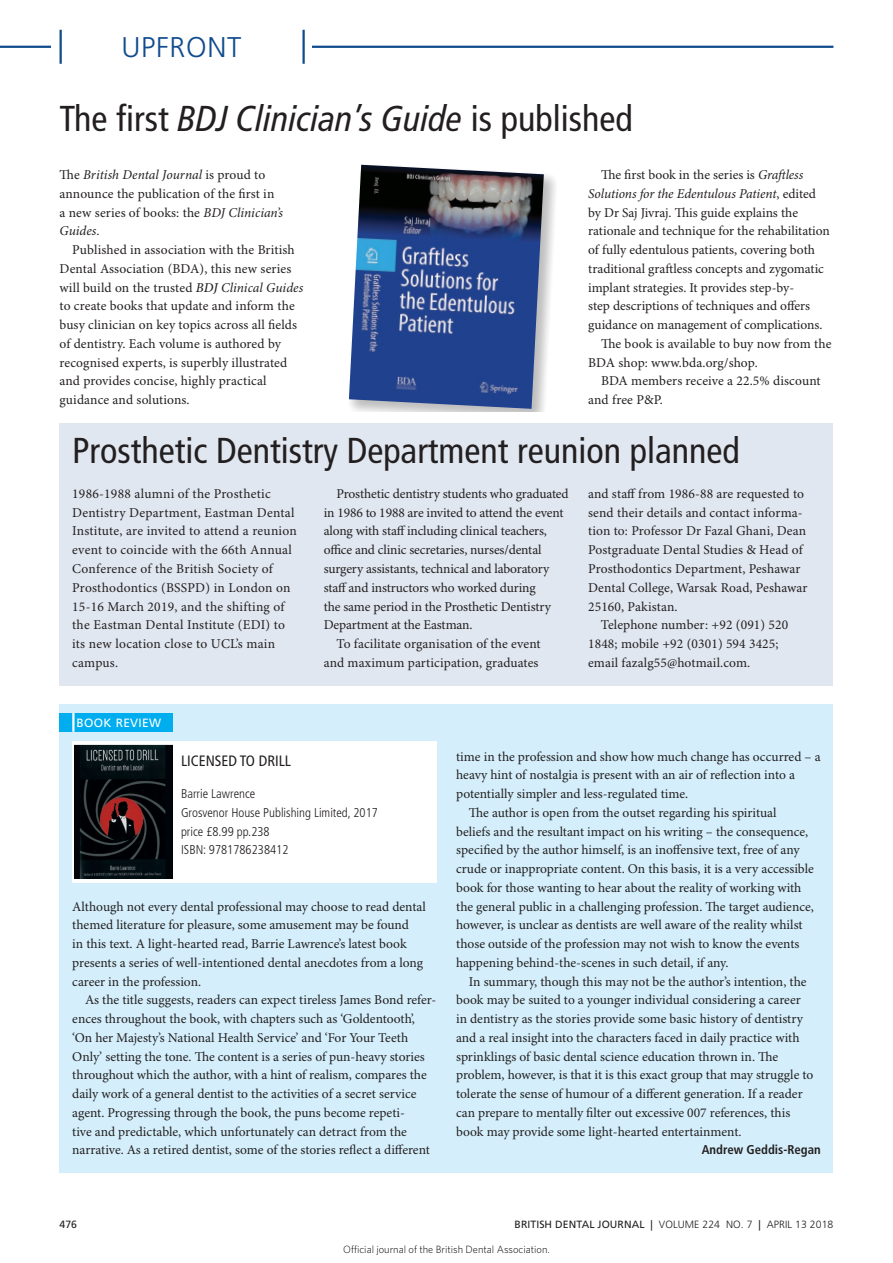
<style>
.page{position:relative;width:893px;height:1263px;background:#fff}
.page>*{position:absolute;margin:0;border:0;box-sizing:border-box;transform-origin:0 0}
.heading___3{font:condensed 36px "Frutiger LT Std";color:#231f20}
.t1{font:300 28.5px "Frutiger LT Std";letter-spacing:.025em;color:#0f4b8d}
.book_review_heading{font:condensed 15px "Frutiger LT Std";color:#231f20}
.body_9pt_ragged{font:13.5px/18.8px "Minion Pro";color:#231f20}
.body_9pt_ragged_1st{font:13.5px/18.8px "Minion Pro";letter-spacing:.01em;color:#231f20}
.book_review_author_p{font:300 condensed 12.75px "Frutiger LT Std";color:#231f20}
.book_review_ISBN{font:300 condensed 12.75px "Frutiger LT Std";color:#231f20}
.book_review_author_e{font:700 condensed 12.75px "Frutiger LT Std";color:#231f20}
.tag_-_2{font:12px "Frutiger LT Std";letter-spacing:.025em;color:#fff}
.t2{font:300 10.5px "Frutiger LT Std";letter-spacing:.005em;color:#231f20}
.t3{font:300 10.5px "Whitney";color:#000}
.t4{font:10.5px "Frutiger LT Std";color:#231f20}
.s1{font-style:italic}
.s2{font-weight:500;font-style:italic}
.s3{font-weight:400}
</style>
<div class="page">
<div style="left:347px;top:163px;width:212px;height:249px;background:#231f20;opacity:.3"></div>
<img style="left:349px;top:165px;width:195px;height:244px">
<div style="left:60px;top:704px;width:773px;height:469px;background:#d4effb"></div>
<div style="left:72px;top:741px;width:365px;height:141px;background:#fff"></div>
<img style="left:75px;top:745px;width:98px;height:134px">
<div style="left:60px;top:713px;width:113px;height:19px;background:#00aeef"></div>
<hr style="left:72px;top:713px;width:3px;height:19px;background:#fff">
<div style="left:59px;top:423px;width:774px;height:262px;background:#e0e7f0"></div>
<hr style="left:0;top:46px;width:833px;height:2px;background:#0f4b8d">
<div style="left:51px;top:30px;width:261px;height:34px;background:#fff"></div>
<hr style="left:302px;top:30px;width:3px;height:34px;background:#0f4b8d">
<hr style="left:60px;top:30px;width:2px;height:34px;background:#0f4b8d">
<h2 class="t1" style="left:121px;top:31px;width:121px">UPFRONT</h2>
<p class="heading___3" style="left:60px;top:98px;width:575px">The first <span class="s1">BDJ Clinician’s Guide</span> is published</p>
<p class="body_9pt_ragged_1st" style="left:60px;top:166px;width:225px">The <span class="s1">British Dental Journal</span> is proud to announce the publication of the first in a new series of books: the <span class="s1">BDJ Clinician’s<br>Guides</span>.</p>
<p class="body_9pt_ragged" style="left:60px;top:241px;width:245px;text-indent:13px">Published in association with the British Dental Association (BDA), this new series will build on the trusted <span class="s2">BDJ</span> <span class="s1">Clinical Guides </span>to create books that update and inform the busy clinician on key topics across all fields of dentistry. Each volume is authored by recognised experts, is superbly illustrated and provides concise, highly practical guidance and solutions.</p>
<p class="body_9pt_ragged" style="left:588px;top:166px;width:243px;text-indent:13px">The first book in the series is <span class="s1">Graftless Solutions for the Edentulous Patient</span>, edited by Dr Saj Jivraj. This guide explains the rationale and technique for the rehabilitation of fully edentulous patients, covering both traditional graftless concepts and zygomatic implant strategies. It provides step-by-<br>step descriptions of techniques and offers guidance on management of complications.</p>
<p class="body_9pt_ragged" style="left:588px;top:335px;width:245px;text-indent:13px">The book is available to buy now from the<br>BDA shop: www.bda.org/shop.</p>
<p class="body_9pt_ragged" style="left:588px;top:372px;width:234px;text-indent:13px">BDA members receive a 22.5% discount and free P&amp;P.</p>
<p class="heading___3" style="left:72px;top:429px;width:669px">Prosthetic Dentistry Department reunion planned</p>
<p class="body_9pt_ragged_1st" style="left:72px;top:485px;width:226px">1986-1988 alumni of the Prosthetic Dentistry Department, Eastman Dental Institute, are invited to attend a reunion event to coincide with the 66th Annual Conference of the British Society of Prosthodontics (BSSPD) in London on 15-16 March 2019, and the shifting of the Eastman Dental Institute (EDI) to its new location close to UCL’s main campus.</p>
<p class="body_9pt_ragged" style="left:324px;top:485px;width:246px;text-indent:13px">Prosthetic dentistry students who graduated in 1986 to 1988 are invited to attend the event along with staff including clinical teachers, office and clinic secretaries, nurses/dental surgery assistants, technical and laboratory staff and instructors who worked during<br>the same period in the Prosthetic Dentistry Department at the Eastman.</p>
<p class="body_9pt_ragged" style="left:324px;top:635px;width:218px;text-align:right">To facilitate organisation of the event and maximum participation, graduates</p>
<p class="tag_-_2" style="left:77px;top:716px;width:86px">BOOK REVIEW</p>
<p class="body_9pt_ragged" style="left:588px;top:485px;width:221px">and staff from 1986-88 are requested to send their details and contact informa&shy;tion to: Professor Dr Fazal Ghani, Dean Postgraduate Dental Studies &amp; Head of Prosthodontics Department, Peshawar Dental College, Warsak Road, Peshawar 25160, Pakistan.</p>
<p class="body_9pt_ragged" style="left:588px;top:616px;width:202px;text-indent:13px">Telephone number: +92 (091) 520<br>1848; mobile +92 (0301) 594 3425; email fazalg55@hotmail.com.</p>
<p class="book_review_heading" style="left:181px;top:752px;width:111px">LICENSED TO DRILL</p>
<p class="book_review_author_p" style="left:181px;top:786px;width:76px">Barrie Lawrence</p>
<p class="book_review_author_p" style="left:181px;top:805px;width:198px">Grosvenor House Publishing Limited, 2017</p>
<p class="book_review_author_p" style="left:181px;top:824px;width:90px">price £8.99 pp.238</p>
<p class="book_review_ISBN" style="left:181px;top:843px;width:109px">ISBN: 9781786238412</p>
<p class="body_9pt_ragged_1st" style="left:72px;top:897px;width:355px">Although not every dental professional may choose to read dental themed literature for pleasure, some amusement may be found<br>in this text. A light-hearted read, Barrie Lawrence’s latest book presents a series of well-intentioned dental anecdotes from a long career in the profession.</p>
<p class="body_9pt_ragged" style="left:72px;top:991px;width:366px;text-indent:13px">As the title suggests, readers can expect tireless James Bond refer&shy;ences throughout the book, with chapters such as ‘Goldentooth’, ‘On her Majesty’s National Health Service’ and ‘For Your Teeth Only’ setting the tone. The content is a series of pun-heavy stories throughout which the author, with a hint of realism, compares the daily work of a general dentist to the activities of a secret service agent. Progressing through the book, the puns become repeti-<br>tive and predictable, which unfortunately can detract from the narrative. As a retired dentist, some of the stories reflect a different</p>
<p class="body_9pt_ragged" style="left:456px;top:747px;width:366px">time in the profession and show how much change has occurred – a heavy hint of nostalgia is present with an air of reflection into a potentially simpler and less-regulated time.</p>
<p class="body_9pt_ragged" style="left:456px;top:804px;width:359px;text-indent:13px">The author is open from the outset regarding his spiritual beliefs and the resultant impact on his writing – the consequence, specified by the author himself, is an inoffensive text, free of any crude or inappropriate content. On this basis, it is a very accessible book for those wanting to hear about the reality of working with the general public in a challenging profession. The target audience, however, is unclear as dentists are well aware of the reality whilst those outside of the profession may not wish to know the events happening behind-the-scenes in such detail, if any.</p>
<p class="body_9pt_ragged" style="left:456px;top:972px;width:359px;text-indent:13px">In summary, though this may not be the author’s intention, the book may be suited to a younger individual considering a career in dentistry as the stories provide some basic history of dentistry and a real insight into the characters faced in daily practice with sprinklings of basic dental science education thrown in. The problem, however, is that it is this exact group that may struggle to tolerate the sense of humour of a different generation. If a reader can prepare to mentally filter out excessive 007 references, this book may provide some light-hearted entertainment.</p>
<p class="book_review_author_e" style="left:702px;top:1142px;width:120px">Andrew Geddis-Regan</p>
<p class="t4" style="left:60px;top:1218px;width:19px">476</p>
<p class="t2" style="left:515px;top:1219px;width:320px"><span class="s3">BRITISH DENTAL JOURNAL |</span> VOLUME 224 NO. 7 <span class="s3">|</span> APRIL 13 2018</p>
<p class="t3" style="left:343px;top:1243px;width:208px">Official journal of the British Dental Association.</p>
</div>
